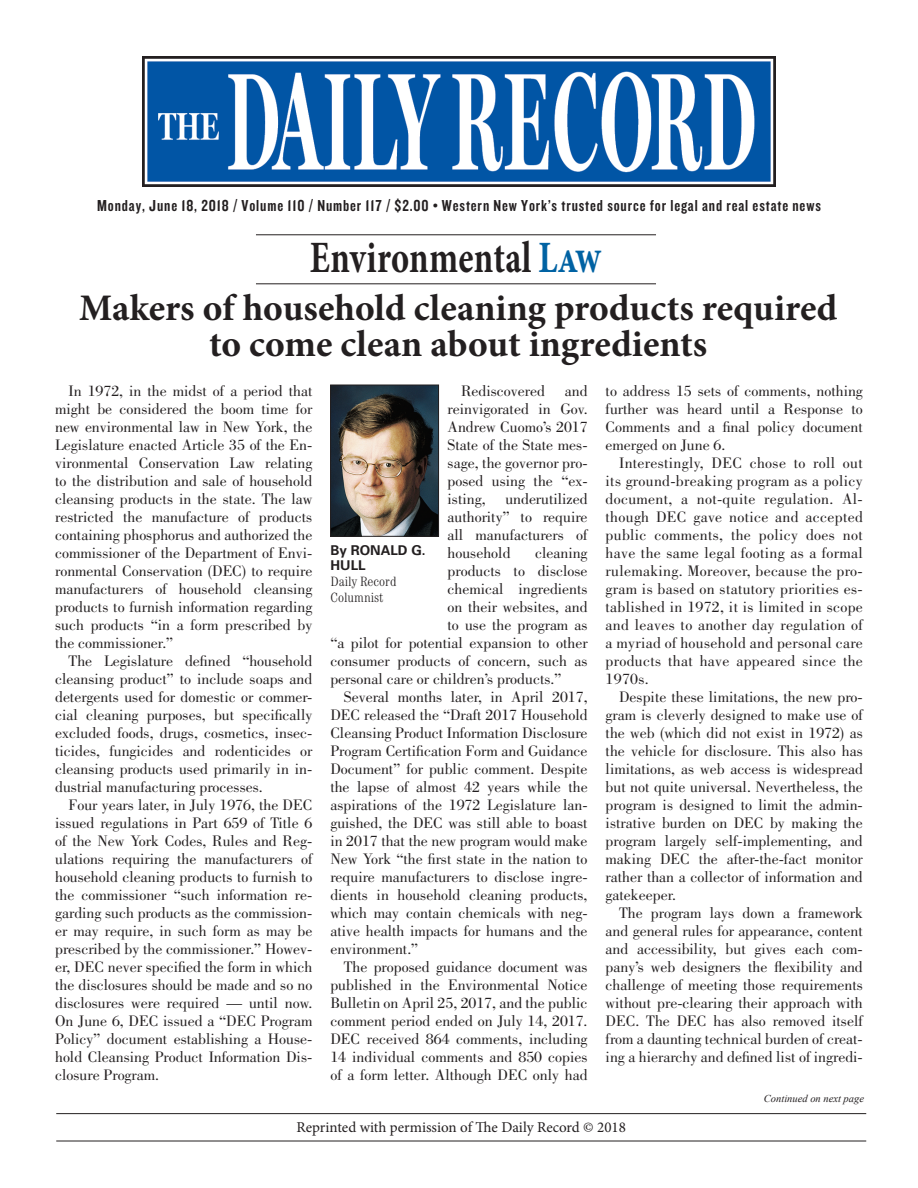
<style>
.page{position:relative;width:918px;height:1188px;background:#fff}
.page>*{position:absolute;margin:0;border:0;box-sizing:border-box;transform-origin:0 0}
.t1{font:700 44.85px "Minion Pro";letter-spacing:.005em;color:#231f20;scale:.77 1}
.Headline{font:700 37.5px/36px "Minion Pro";color:#231f20;text-align:center}
.New_p1_text_beneath{font:16.5px "Knockout 49 Liteweight";letter-spacing:.055em;color:#231f20}
.Body_copy{font:15.75px/18px "Bodoni Std";color:#231f20;text-align:justify}
.t2{font:15px "Minion Pro";color:#231f20}
.Byline_name{font:300 condensed 13.5px/15.8px "Century Std";color:#231f20}
.Byline_name-2{font:700 13.5px/15.8px "Univers LT Std";color:#231f20}
.t3{font:italic 10.5px "Times New Roman";color:#231f20}
.s1{color:#0062a3}
</style>
<div class="page">
<img style="left:143px;top:56px;width:633px;height:130px">
<hr style="left:56px;top:1113px;width:810px;height:1px;background:#231f20">
<hr style="left:56px;top:1141px;width:810px;height:1px;background:#231f20">
<hr style="left:256px;top:284px;width:400px;height:1px;background:#231f20">
<hr style="left:256px;top:235px;width:400px;height:1px;background:#231f20">
<img style="left:332px;top:387px;width:105px;height:148px">
<div style="left:330px;top:385px;width:109px;height:152px;border:1px solid #231f20"></div>
<p class="New_p1_text_beneath" style="left:97px;top:197px;width:725px">Monday, June 18, 2018 / Volume 110 / Number 117 / $2.00 • Western New York’s trusted source for legal and real estate news</p>
<p class="t1" style="left:310px;top:226px;width:381px">Environmental <span class="s1">Law</span></p>
<p class="Headline" style="left:79px;top:290px;width:760px">Makers of household cleaning products required to come clean about ingredients</p>
<p class="Body_copy" style="left:55px;top:382px;width:259px;text-indent:14px">In 1972, in the midst of a period that might be considered the boom time for new environmental law in New York, the Legislature enacted Article 35 of the En&shy;vironmental Conservation Law relating to the distribution and sale of household cleansing products in the state. The law restricted the manufacture of products containing phosphorus and authorized the commissioner of the Department of Envi&shy;ronmental Conservation (DEC) to require manufacturers of household cleansing products to furnish information regarding such products “in a form prescribed by the commissioner.”</p>
<p class="Body_copy" style="left:55px;top:652px;width:259px;text-indent:14px">The Legislature defined “household cleansing product” to include soaps and detergents used for domestic or commer&shy;cial cleaning purposes, but specifically excluded foods, drugs, cosmetics, insec&shy;ticides, fungicides and rodenticides or cleansing products used primarily in in&shy;dustrial manufacturing processes.</p>
<p class="Body_copy" style="left:55px;top:796px;width:259px;text-indent:14px">Four years later, in July 1976, the DEC issued regulations in Part 659 of Title 6 of the New York Codes, Rules and Reg&shy;ulations requiring the manufacturers of household cleaning products to furnish to the commissioner “such information re&shy;garding such products as the commission&shy;er may require, in such form as may be prescribed by the commissioner.” Howev&shy;er, DEC never specified the form in which the disclosures should be made and so no disclosures were required — until now.<br>On June 6, DEC issued a “DEC Program Policy” document establishing a House&shy;hold Cleansing Product Information Dis&shy;closure Program.</p>
<p class="Body_copy" style="left:448px;top:382px;width:142px;text-indent:117px">and reinvigorated in Gov.<br>Andrew Cuomo’s 2017<br>State of the State mes&shy;sage, the governor pro&shy;posed using the “ex&shy;isting,</p>
<p class="Body_copy" style="left:461px;top:382px;width:85px">Rediscovered</p>
<p class="Body_copy" style="left:448px;top:490px;width:142px;text-indent:58px">underutilized authority” to require all manufacturers of household</p>
<p class="Byline_name-2" style="left:331px;top:542px;width:97px">By RONALD G.<br>HULL</p>
<p class="Byline_name" style="left:331px;top:573px;width:67px">Daily Record<br>Columnist</p>
<p class="Body_copy" style="left:535px;top:544px;width:54px">cleaning</p>
<p class="Body_copy" style="left:448px;top:562px;width:142px">products to disclose</p>
<p class="Body_copy" style="left:448px;top:580px;width:142px">chemical ingredients</p>
<p class="Body_copy" style="left:448px;top:598px;width:142px">on their websites, and</p>
<p class="Body_copy" style="left:448px;top:616px;width:142px">to use the program as</p>
<p class="Body_copy" style="left:330px;top:634px;width:259px">“a pilot for potential expansion to other</p>
<p class="Body_copy" style="left:330px;top:652px;width:259px">consumer products of concern, such as</p>
<p class="Body_copy" style="left:330px;top:670px;width:233px">personal care or children’s products.”</p>
<p class="Body_copy" style="left:330px;top:688px;width:259px;text-indent:14px">Several months later, in April 2017, DEC released the “Draft 2017 Household Cleansing Product Information Disclosure Program Certification Form and Guidance Document” for public comment. Despite the lapse of almost 42 years while the aspirations of the 1972 Legislature lan&shy;guished, the DEC was still able to boast in 2017 that the new program would make New York “the first state in the nation to require manufacturers to disclose ingre&shy;dients in household cleaning products, which may contain chemicals with neg&shy;ative health impacts for humans and the environment.”</p>
<p class="Body_copy" style="left:330px;top:958px;width:259px;text-indent:14px">The proposed guidance document was published in the Environmental Notice Bulletin on April 25, 2017, and the public comment period ended on July 14, 2017.<br>DEC received 864 comments, including 14 individual comments and 850 copies of a form letter. Although DEC only had</p>
<p class="Body_copy" style="left:606px;top:382px;width:259px">to address 15 sets of comments, nothing further was heard until a Response to Comments and a final policy document emerged on June 6.</p>
<p class="Body_copy" style="left:606px;top:454px;width:259px;text-indent:14px">Interestingly, DEC chose to roll out its ground-breaking program as a policy document, a not-quite regulation. Al&shy;though DEC gave notice and accepted public comments, the policy does not have the same legal footing as a formal rulemaking. Moreover, because the pro&shy;gram is based on statutory priorities es&shy;tablished in 1972, it is limited in scope and leaves to another day regulation of a myriad of household and personal care products that have appeared since the 1970s.</p>
<p class="Body_copy" style="left:606px;top:688px;width:259px;text-indent:14px">Despite these limitations, the new pro&shy;gram is cleverly designed to make use of the web (which did not exist in 1972) as the vehicle for disclosure. This also has limitations, as web access is widespread but not quite universal. Nevertheless, the program is designed to limit the admin&shy;istrative burden on DEC by making the program largely self-implementing, and making DEC the after-the-fact monitor rather than a collector of information and gatekeeper.</p>
<p class="Body_copy" style="left:606px;top:904px;width:259px;text-indent:14px">The program lays down a framework and general rules for appearance, content and accessibility, but gives each com&shy;pany’s web designers the flexibility and challenge of meeting those requirements without pre-clearing their approach with DEC. The DEC has also removed itself from a daunting technical burden of creat&shy;ing a hierarchy and defined list of ingredi-</p>
<p class="t3" style="left:764px;top:1091px;width:102px">Continued on next page</p>
<p class="t2" style="left:296px;top:1117px;width:331px">Reprinted with permission of The Daily Record © 2018</p>
</div>
